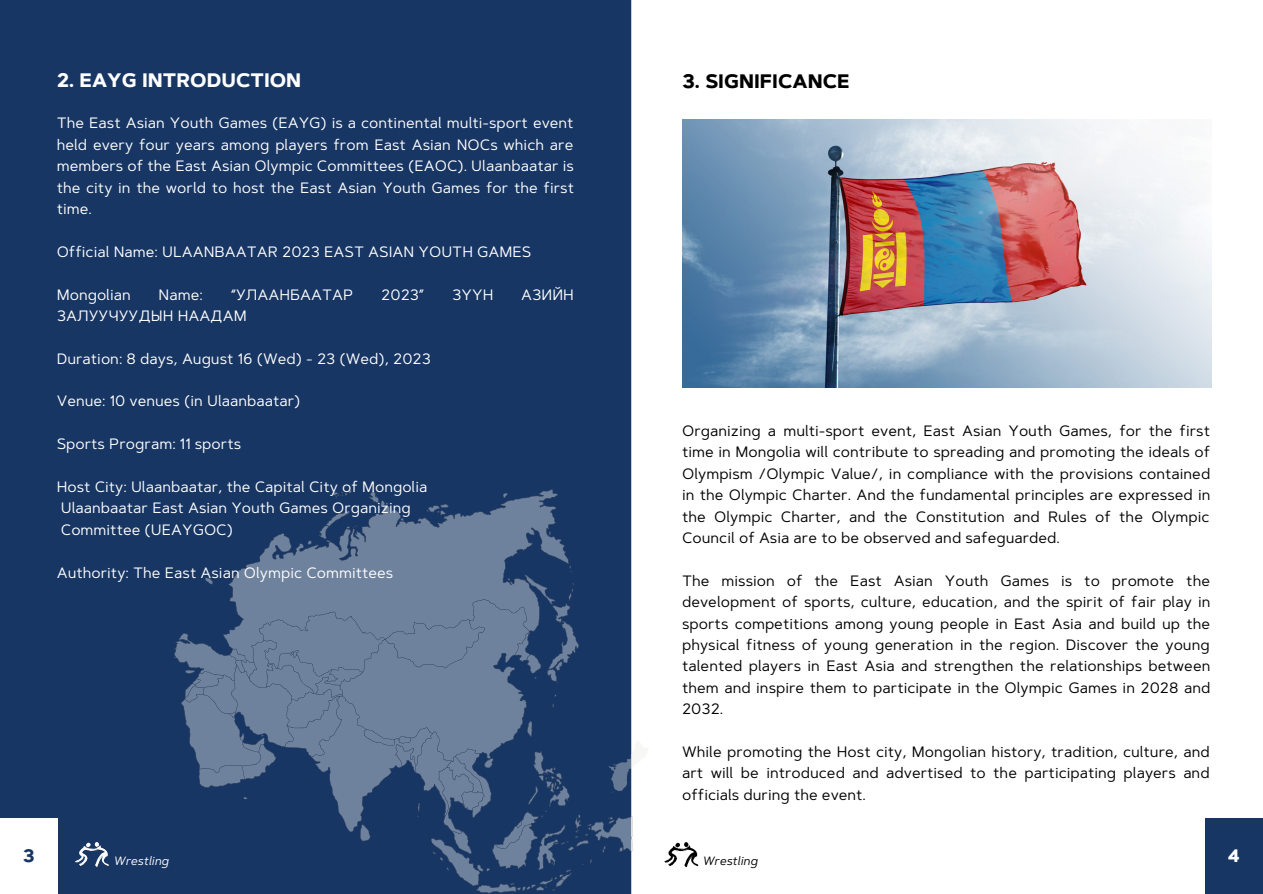
<style>
.page{position:relative;width:1263px;height:894px;background:#fff}
.page>*{position:absolute;margin:0;border:0;box-sizing:border-box;transform-origin:0 0}
.t1{font:700 19.5px "Artegra Sans";color:#fff}
.t2{font:700 19.5px "Artegra Sans";color:#000}
.t3{font:700 18px "Artegra Sans";color:#183663}
.t4{font:700 18px "Artegra Sans";color:#fff}
.t5{font:15px/21.3px "Artegra Sans";color:#000;text-align:justify}
.t6{font:15px/21.3px "Artegra Sans";color:#fff;text-align:justify}
.t7{font:italic 12px "Artegra Sans";color:#fff}
.t8{font:italic 12px "Artegra Sans";color:#000}
</style>
<div class="page">
<div style="left:0;top:0;width:631px;height:893px;background:#183663"></div>
<svg style="left:174px;top:489px;width:459px;height:404px"></svg>
<svg style="left:609px;top:740px;width:24px;height:52px"></svg>
<div style="left:1205px;top:818px;width:58px;height:75px;background:#183663"></div>
<div style="left:0;top:818px;width:57px;height:75px;background:#fff"></div>
<img style="left:682px;top:119px;width:530px;height:268px">
<img style="left:664px;top:842px;width:35px;height:26px">
<img style="left:75px;top:842px;width:34px;height:25px">
<p class="t1" style="left:57px;top:68px;width:246px">2. EAYG INTRODUCTION</p>
<p class="t2" style="left:682px;top:69px;width:169px">3. SIGNIFICANCE</p>
<p class="t6" style="left:57px;top:112px;width:519px">The East Asian Youth Games (EAYG) is a continental multi-sport event held every four years among players from East Asian NOCs which are members of the East Asian Olympic Committees (EAOC). Ulaanbaatar is the city in the world to host the East Asian Youth Games for the first time.</p>
<p class="t6" style="left:57px;top:241px;width:476px">Official Name: ULAANBAATAR 2023 EAST ASIAN YOUTH GAMES</p>
<p class="t6" style="left:57px;top:283px;width:76px">Mongolian</p>
<p class="t6" style="left:159px;top:283px;width:46px">Name:</p>
<p class="t6" style="left:231px;top:283px;width:124px">“УЛААНБААТАР</p>
<p class="t6" style="left:381px;top:283px;width:45px">2023”</p>
<p class="t6" style="left:452px;top:283px;width:43px">ЗҮҮН</p>
<p class="t6" style="left:521px;top:283px;width:54px">АЗИЙН</p>
<p class="t6" style="left:57px;top:305px;width:191px">ЗАЛУУЧУУДЫН НААДАМ</p>
<p class="t6" style="left:57px;top:347px;width:376px">Duration: 8 days, August 16 (Wed) - 23 (Wed), 2023</p>
<p class="t6" style="left:57px;top:390px;width:245px">Venue: 10 venues (in Ulaanbaatar)</p>
<p class="t6" style="left:57px;top:433px;width:186px">Sports Program: 11 sports</p>
<p class="t6" style="left:57px;top:476px;width:372px">Host City: Ulaanbaatar, the Capital City of Mongolia</p>
<p class="t6" style="left:61px;top:497px;width:351px">Ulaanbaatar East Asian Youth Games Organizing</p>
<p class="t6" style="left:61px;top:518px;width:174px">Committee (UEAYGOC)</p>
<p class="t6" style="left:57px;top:561px;width:338px">Authority: The East Asian Olympic Committees</p>
<p class="t5" style="left:682px;top:420px;width:530px">Organizing a multi-sport event, East Asian Youth Games, for the first time in Mongolia will contribute to spreading and promoting the ideals of Olympism /Olympic Value/, in compliance with the provisions contained in the Olympic Charter. And the fundamental principles are expressed in the Olympic Charter, and the Constitution and Rules of the Olympic Council of Asia are to be observed and safeguarded.</p>
<p class="t5" style="left:682px;top:569px;width:530px">The mission of the East Asian Youth Games is to promote the development of sports, culture, education, and the spirit of fair play in sports competitions among young people in East Asia and build up the physical fitness of young generation in the region. Discover the young talented players in East Asia and strengthen the relationships between them and inspire them to participate in the Olympic Games in 2028 and 2032.</p>
<p class="t5" style="left:682px;top:740px;width:529px">While promoting the Host city, Mongolian history, tradition, culture, and art will be introduced and advertised to the participating players and officials during the event.</p>
<p class="t3" style="left:23px;top:843px;width:13px">3</p>
<p class="t4" style="left:1228px;top:843px;width:14px">4</p>
<p class="t7" style="left:114px;top:853px;width:57px">Wrestling</p>
<p class="t8" style="left:702px;top:853px;width:57px">Wrestling</p>
</div>
